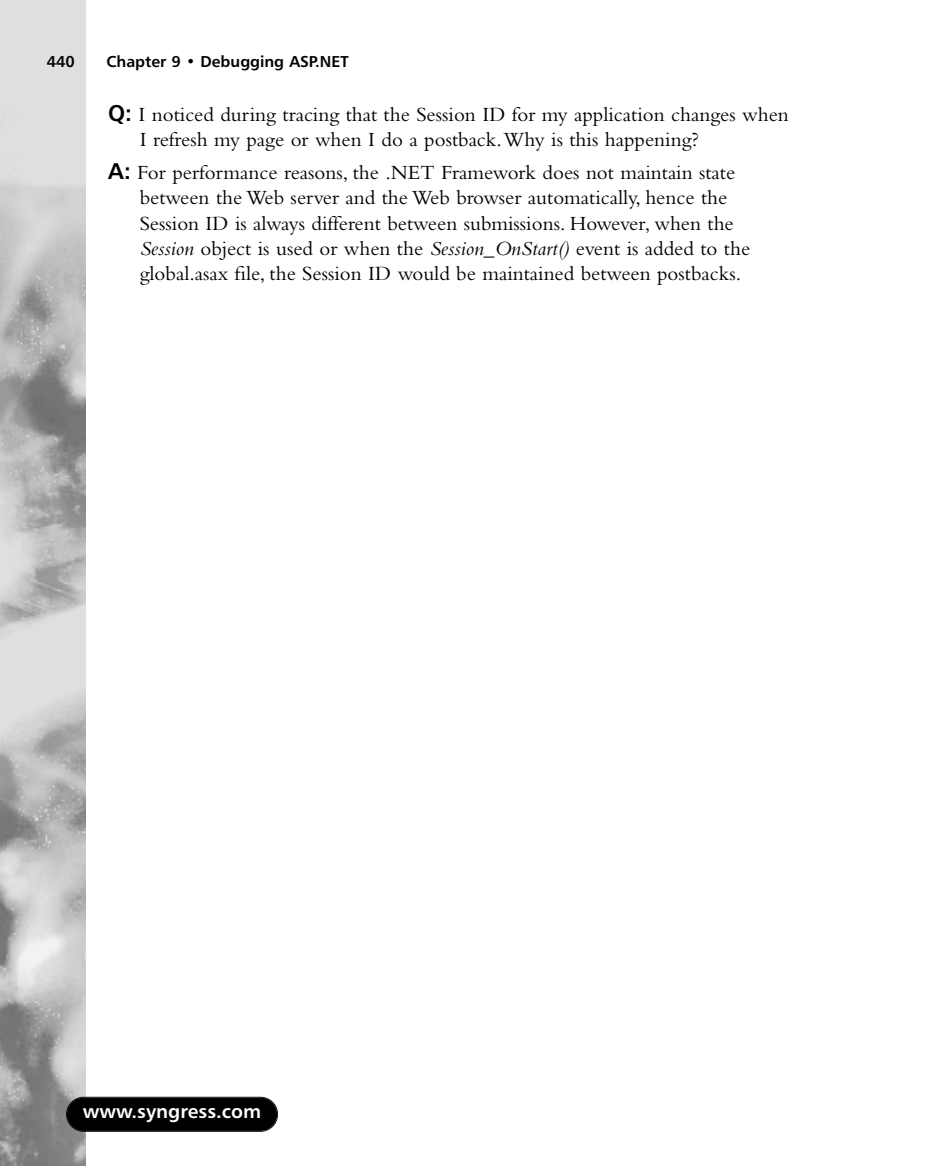
<style>
.page{position:relative;width:932px;height:1166px;background:#fff}
.page>*{position:absolute;margin:0;border:0;box-sizing:border-box;transform-origin:0 0}
.t1{font:21px/25.4px "Bembo";color:#000}
.t2{font:19.25px "Humanist 777 BT Bold B";color:#fff}
.t3{font:15.75px "Humanist 777 BT Bold B";color:#000}
.s1{font-family:"Humanist 777 BT Bold B";font-size:22.75px}
.s2{font-style:italic}
</style>
<div class="page">
<svg style="left:0;top:0;width:279px;height:1165px"></svg>
<p class="t3" style="left:47px;top:55px;width:30px">440</p>
<p class="t3" style="left:106px;top:55px;width:243px">Chapter 9 • Debugging ASP.NET</p>
<p class="t1" style="left:140px;top:104px;width:650px;text-indent:-31px"><span class="s1">Q:</span> I noticed during tracing that the Session ID for my application changes when<br>I refresh my page or when I do a postback.Why is this happening?</p>
<p class="t1" style="left:140px;top:161px;width:611px;text-indent:-32px"><span class="s1">A:</span> For performance reasons, the .NET Framework does not maintain state between the Web server and the Web browser automatically, hence the Session ID is always different between submissions. However, when the <span class="s2">Session</span> object is used or when the <span class="s2">Session_OnStart()</span> event is added to the global.asax file, the Session ID would be maintained between postbacks.</p>
<p class="t2" style="left:83px;top:1104px;width:180px">www.syngress.com</p>
</div>
